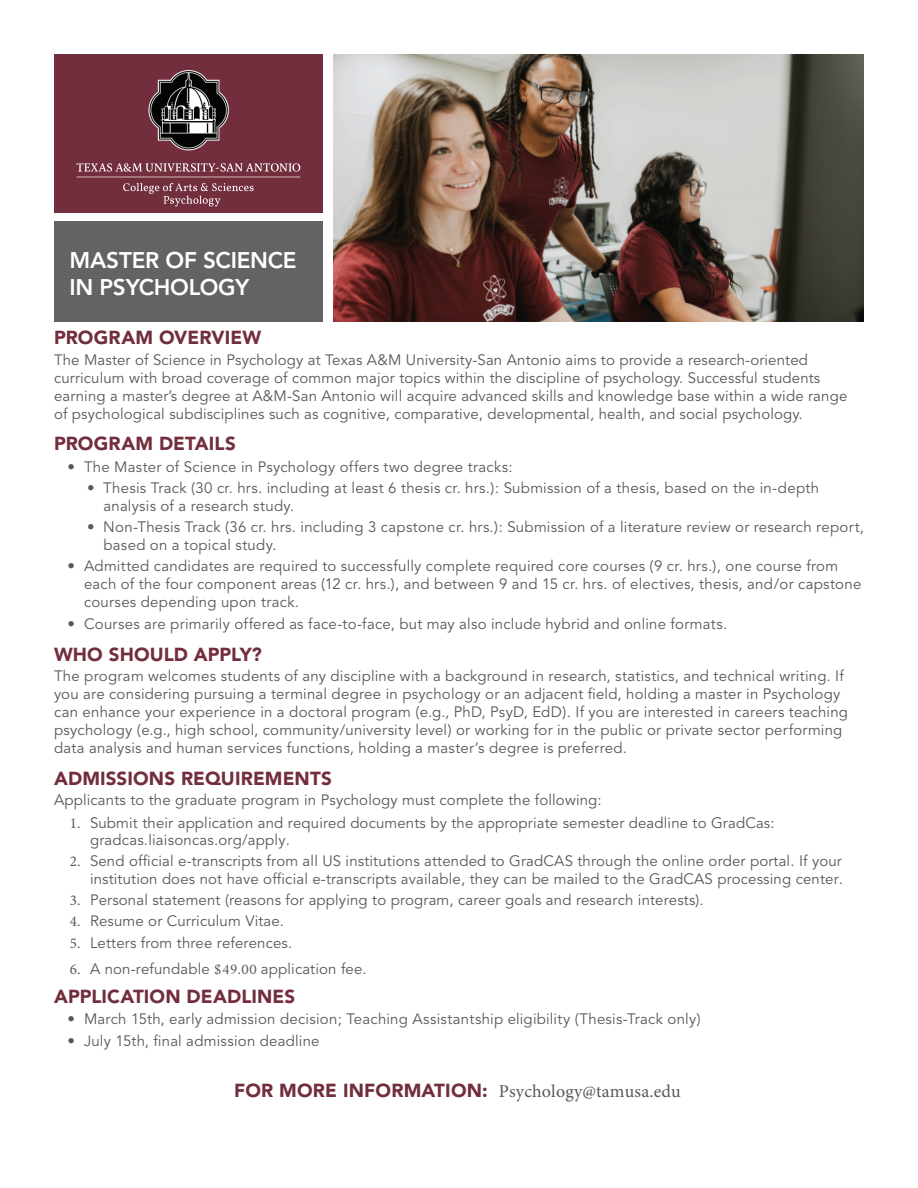
<style>
.page{position:relative;width:918px;height:1188px;background:#fff}
.page>*{position:absolute;margin:0;border:0;box-sizing:border-box;transform-origin:0 0}
.t1{font:800 22.5px/27px "Avenir";letter-spacing:-.01em;color:#fff}
.t2{font:900 18.75px "Avenir";letter-spacing:.005em;color:#722e3c}
.t3{font:18px "Minion Pro";letter-spacing:.01em;color:#57585a}
.t4{font:15px/18px "Avenir";letter-spacing:.01em;color:#57585a}
.s1{font-family:"Minion Pro"}
.s2{font-family:"Amiri"}
.s3{font-family:"Avenir";font-weight:900;font-size:18.75px;color:#722e3c}
</style>
<div class="page">
<div style="left:54px;top:54px;width:269px;height:159px;background:#722e3c"></div>
<div style="left:54px;top:222px;width:269px;height:100px;background:#636366"></div>
<img style="left:334px;top:54px;width:530px;height:268px">
<img style="left:148px;top:70px;width:81px;height:80px">
<svg style="left:77px;top:163px;width:223px;height:43px"></svg>
<h1 class="t1" style="left:69px;top:246px;width:229px">MASTER OF SCIENCE<br>IN PSYCHOLOGY</h1>
<p class="t2" style="left:54px;top:327px;width:209px">PROGRAM OVERVIEW</p>
<p class="t4" style="left:54px;top:351px;width:795px">The Master of Science in Psychology at Texas A&amp;M University-San Antonio aims to provide a research-oriented curriculum with broad coverage of common major topics within the discipline of psychology. Successful students earning a master’s degree at A&amp;M-San Antonio will acquire advanced skills and knowledge base within a wide range of psychological subdisciplines such as cognitive, comparative, developmental, health, and social psychology.</p>
<p class="t2" style="left:54px;top:432px;width:183px">PROGRAM DETAILS</p>
<p class="t4" style="left:68px;top:458px;width:447px">• The Master of Science in Psychology offers two degree tracks:</p>
<p class="t4" style="left:104px;top:479px;width:717px;text-indent:-16px">• Thesis Track (30 cr. hrs. including at least 6 thesis cr. hrs.): Submission of a thesis, based on the in-depth analysis of a research study.</p>
<p class="t4" style="left:104px;top:518px;width:762px;text-indent:-16px">• Non-Thesis Track (36 cr. hrs. including 3 capstone cr. hrs.): Submission of a literature review or research report, based on a topical study.</p>
<p class="t4" style="left:84px;top:558px;width:779px;text-indent:-16px">• Admitted candidates are required to successfully complete required core courses (9 cr. hrs.), one course from each of the four component areas (12 cr. hrs.), and between 9 and 15 cr. hrs. of electives, thesis, and/or capstone courses depending upon track.</p>
<p class="t4" style="left:68px;top:615px;width:661px">• Courses are primarily offered as face-to-face, but may also include hybrid and online formats.</p>
<p class="t2" style="left:54px;top:643px;width:210px">WHO SHOULD APPLY?</p>
<p class="t4" style="left:54px;top:668px;width:796px">The program welcomes students of any discipline with a background in research, statistics, and technical writing. If you are considering pursuing a terminal degree in psychology or an adjacent field, holding a master in Psychology can enhance your experience in a doctoral program (e.g., PhD, PsyD, EdD). If you are interested in careers teaching psychology (e.g., high school, community/university level) or working for in the public or private sector performing data analysis and human services functions, holding a master’s degree is preferred.</p>
<p class="t2" style="left:54px;top:767px;width:279px">ADMISSIONS REQUIREMENTS</p>
<p class="t4" style="left:54px;top:791px;width:549px">Applicants to the graduate program in Psychology must complete the following:</p>
<p class="t4" style="left:90px;top:814px;width:686px;line-height:17.5px;text-indent:-20px"><span class="s1">1.</span> Submit their application and required documents by the appropriate semester deadline to GradCas: gradcas.liaisoncas.org/apply.</p>
<p class="t4" style="left:70px;top:853px;width:775px;line-height:17.5px;text-align:right"><span class="s1">2.</span> Send official e-transcripts from all US institutions attended to GradCAS through the online order portal. If your institution does not have official e-transcripts available, they can be mailed to the GradCAS processing center.</p>
<p class="t4" style="left:70px;top:891px;width:635px"><span class="s1">3.</span> Personal statement (reasons for applying to program, career goals and research interests).</p>
<p class="t4" style="left:70px;top:913px;width:216px"><span class="s1">4.</span> Resume or Curriculum Vitae.</p>
<p class="t4" style="left:70px;top:934px;width:224px"><span class="s1">5.</span> Letters from three references.</p>
<p class="t4" style="left:70px;top:960px;width:298px"><span class="s1">6.</span> A non-refundable <span class="s2">$49.00</span> application fee.</p>
<p class="t2" style="left:54px;top:985px;width:243px">APPLICATION DEADLINES</p>
<p class="t4" style="left:68px;top:1011px;width:635px">• March 15th, early admission decision; Teaching Assistantship eligibility (Thesis-Track only)</p>
<p class="t4" style="left:68px;top:1032px;width:254px">• July 15th, final admission deadline</p>
<p class="t3" style="left:234px;top:1080px;width:448px"><span class="s3">FOR MORE INFORMATION:</span> Psychology@tamusa.edu</p>
</div>
